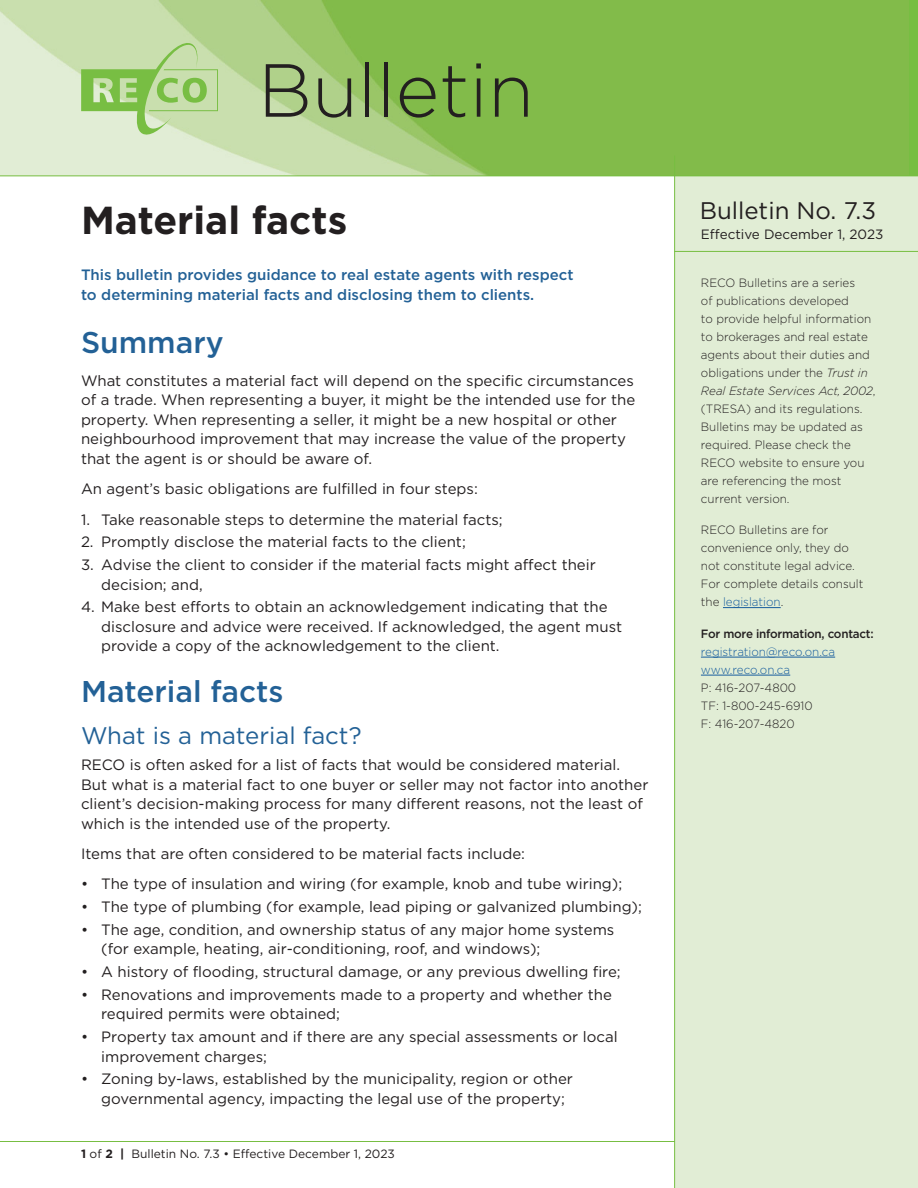
<style>
.page{position:relative;width:918px;height:1188px;background:#fff}
.page>*{position:absolute;margin:0;border:0;box-sizing:border-box;transform-origin:0 0}
.t1{font:300 75px "Gotham";color:#231f20}
.t2{font:700 39px "Gotham";color:#231f20}
.t3{font:500 30px "Gotham";color:#236196}
.t4{font:24px "Gotham";color:#236196}
.t5{font:24px "Gotham";color:#231f20}
.t6{font:15px/19.5px "Gotham";color:#231f20}
.t7{font:500 15px/19.5px "Gotham";color:#236196}
.t8{font:13.5px "Gotham";color:#231f20}
.t9{font:300 12px/18px "Gotham";color:#231f20}
.t10{font:12px "Gotham";color:#231f20}
.t11{font:300 12px/18px "Gotham";color:#175d9e}
.t12{font:500 12px "Gotham";letter-spacing:-.02em;color:#231f20}
.s1{font-weight:700}
.s2{font-style:italic}
.s3{color:#175d9e}
</style>
<div class="page">
<hr style="left:0;top:1141px;width:918px;height:1px;background:#77be42">
<div style="left:675px;top:132px;width:243px;height:1056px;background:#e1edd5"></div>
<hr style="left:723px;top:607px;width:58px;height:1px;background:#175d9e">
<hr style="left:701px;top:657px;width:134px;height:1px;background:#175d9e">
<hr style="left:701px;top:675px;width:89px;height:1px;background:#175d9e">
<hr style="left:674px;top:251px;width:244px;height:1px;background:#77be42">
<div style="left:890px;top:0;width:28px;height:176px;background:#77be42"></div>
<img style="left:0;top:0;width:908px;height:176px">
<svg style="left:81px;top:27px;width:137px;height:110px;background:#b9d899"></svg>
<hr style="left:0;top:176px;width:918px;height:1px;background:#77be42">
<hr style="left:674px;top:156px;width:1px;height:1032px;background:#77be42">
<h1 class="t1" style="left:258px;top:43px;width:277px">Bulletin</h1>
<h2 class="t2" style="left:81px;top:194px;width:268px">Material facts</h2>
<p class="t7" style="left:81px;top:265px;width:494px">This bulletin provides guidance to real estate agents with respect to determining material facts and disclosing them to clients.</p>
<h3 class="t3" style="left:81px;top:323px;width:144px">Summary</h3>
<p class="t6" style="left:81px;top:371px;width:556px">What constitutes a material fact will depend on the specific circumstances of a trade. When representing a buyer, it might be the intended use for the property. When representing a seller, it might be a new hospital or other neighbourhood improvement that may increase the value of the property that the agent is or should be aware of.</p>
<p class="t6" style="left:81px;top:479px;width:398px">An agent’s basic obligations are fulfilled in four steps:</p>
<p class="t6" style="left:81px;top:509px;width:423px">1. Take reasonable steps to determine the material facts;</p>
<p class="t6" style="left:81px;top:532px;width:386px">2. Promptly disclose the material facts to the client;</p>
<p class="t6" style="left:101px;top:555px;width:496px;text-indent:-20px">3. Advise the client to consider if the material facts might affect their decision; and,</p>
<p class="t6" style="left:101px;top:597px;width:522px;text-indent:-20px">4. Make best efforts to obtain an acknowledgement indicating that the disclosure and advice were received. If acknowledged, the agent must provide a copy of the acknowledgement to the client.</p>
<h3 class="t3" style="left:81px;top:672px;width:204px">Material facts</h3>
<h3 class="t4" style="left:81px;top:720px;width:282px">What is a material fact?</h3>
<p class="t6" style="left:81px;top:755px;width:569px">RECO is often asked for a list of facts that would be considered material.<br>But what is a material fact to one buyer or seller may not factor into another client’s decision-making process for many different reasons, not the least of which is the intended use of the property.</p>
<p class="t6" style="left:81px;top:844px;width:446px">Items that are often considered to be material facts include:</p>
<p class="t6" style="left:81px;top:874px;width:543px">• The type of insulation and wiring (for example, knob and tube wiring);</p>
<p class="t6" style="left:81px;top:897px;width:562px">• The type of plumbing (for example, lead piping or galvanized plumbing);</p>
<p class="t6" style="left:101px;top:920px;width:515px;text-indent:-20px">• The age, condition, and ownership status of any major home systems (for example, heating, air-conditioning, roof, and windows);</p>
<p class="t6" style="left:81px;top:962px;width:541px">• A history of flooding, structural damage, or any previous dwelling fire;</p>
<p class="t6" style="left:101px;top:985px;width:512px;text-indent:-20px">• Renovations and improvements made to a property and whether the required permits were obtained;</p>
<p class="t6" style="left:101px;top:1027px;width:518px;text-indent:-20px">• Property tax amount and if there are any special assessments or local improvement charges;</p>
<p class="t6" style="left:101px;top:1069px;width:473px;text-indent:-20px">• Zoning by-laws, established by the municipality, region or other governmental agency, impacting the legal use of the property;</p>
<p class="t10" style="left:81px;top:1146px;width:315px"><span class="s1">1</span> of <span class="s1">2 |</span> Bulletin No. 7.3 • Effective December 1, 2023</p>
<h3 class="t5" style="left:700px;top:195px;width:178px">Bulletin No. 7.3</h3>
<p class="t8" style="left:701px;top:225px;width:184px">Effective December 1, 2023</p>
<p class="t9" style="left:701px;top:273px;width:176px">RECO Bulletins are a series<br>of publications developed<br>to provide helpful information to brokerages and real estate agents about their duties and obligations under the <span class="s2">Trust in<br>Real Estate Services Act, 2002</span>, (TRESA) and its regulations.<br>Bulletins may be updated as required. Please check the<br>RECO website to ensure you are referencing the most current version.</p>
<p class="t9" style="left:701px;top:521px;width:164px">RECO Bulletins are for convenience only, they do not constitute legal advice.<br>For complete details consult the <span class="s3">legislation</span>.</p>
<p class="t12" style="left:701px;top:626px;width:174px">For more information, contact:</p>
<p class="t11" style="left:701px;top:642px;width:136px">registration@reco.on.ca www.reco.on.ca</p>
<p class="t9" style="left:701px;top:678px;width:113px">P: 416-207-4800<br>TF: 1-800-245-6910<br>F: 416-207-4820</p>
</div>
